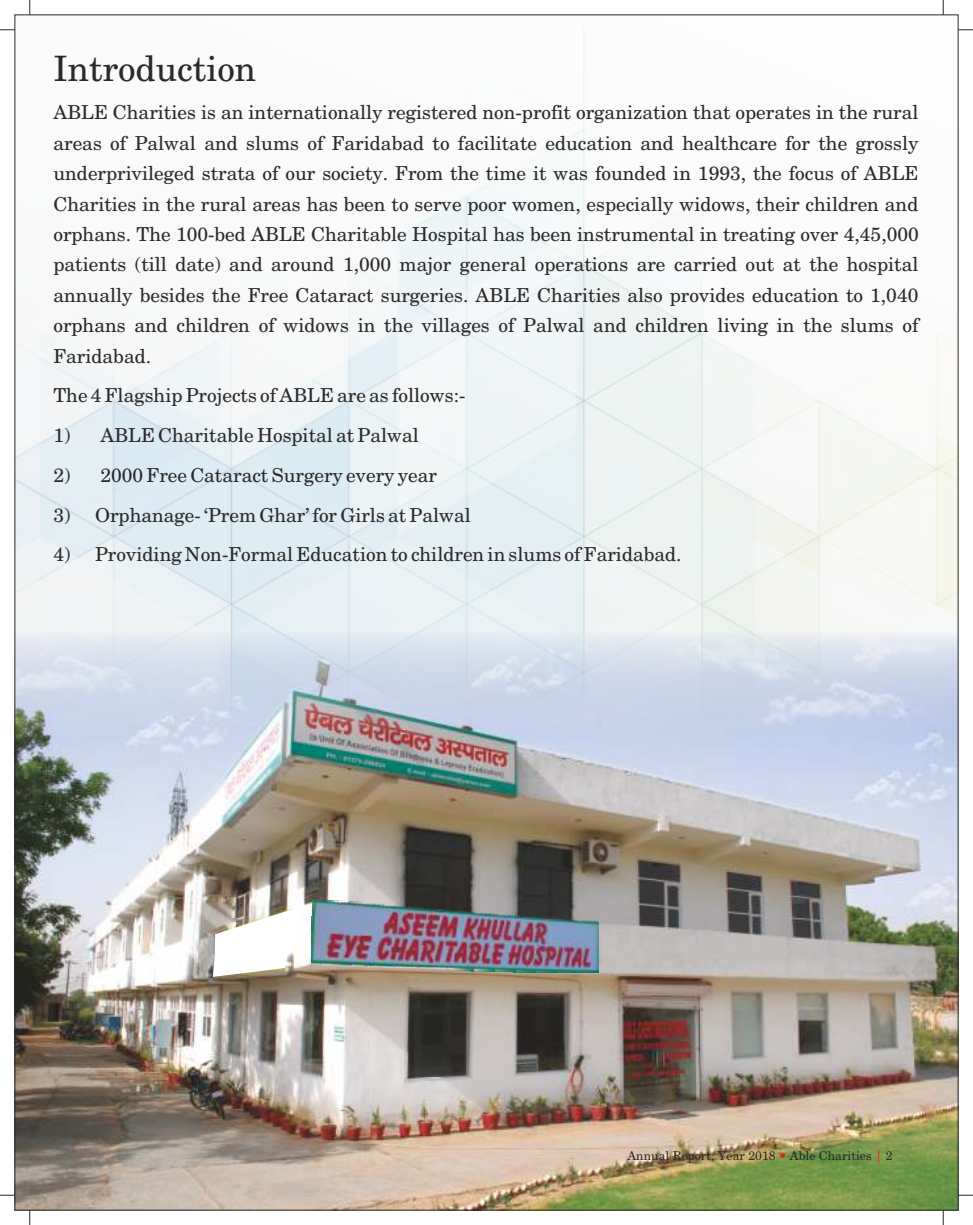
<style>
.page{position:relative;width:973px;height:1225px;background:#fff}
.page>*{position:absolute;margin:0;border:0;box-sizing:border-box;transform-origin:0 0}
.t1{font:35px "New Century Schlbk";color:#2b2929}
.t2{font:19.25px/30.4px "New Century Schlbk";color:#2b2929;text-align:justify}
.t3{font:12.25px "New Century Schlbk";color:#2b2929}
.s1{color:#e31f24}
</style>
<div class="page">
<img style="left:16px;top:28px;width:941px;height:551px">
<img style="left:16px;top:579px;width:941px;height:630px">
<svg style="left:213px;top:906px;width:89px;height:71px"></svg>
<img style="left:311px;top:901px;width:288px;height:72px">
<svg style="left:958px;top:29px;width:15px;height:1px"></svg>
<svg style="left:943px;top:0;width:1px;height:15px"></svg>
<svg style="left:29px;top:0;width:1px;height:15px"></svg>
<svg style="left:0;top:29px;width:15px;height:1px"></svg>
<svg style="left:0;top:1195px;width:15px;height:1px"></svg>
<svg style="left:958px;top:1195px;width:15px;height:1px"></svg>
<svg style="left:29px;top:1210px;width:1px;height:15px"></svg>
<svg style="left:943px;top:1210px;width:1px;height:15px"></svg>
<h1 class="t1" style="left:53px;top:55px;width:204px">Introduction</h1>
<p class="t2" style="left:53px;top:99px;width:867px">ABLE Charities is an internationally registered non-profit organization that operates in the rural areas of Palwal and slums of Faridabad to facilitate education and healthcare for the grossly underprivileged strata of our society. From the time it was founded in 1993, the focus of ABLE Charities in the rural areas has been to serve poor women, especially widows, their children and orphans. The 100-bed ABLE Charitable Hospital has been instrumental in treating over 4,45,000 patients (till date) and around 1,000 major general operations are carried out at the hospital annually besides the Free Cataract surgeries. ABLE Charities also provides education to 1,040 orphans and children of widows in the villages of Palwal and children living in the slums of Faridabad.</p>
<p class="t2" style="left:53px;top:382px;width:414px">The 4 Flagship Projects of ABLE are as follows:-</p>
<p class="t2" style="left:53px;top:422px;width:367px">1) ABLE Charitable Hospital at Palwal</p>
<p class="t2" style="left:53px;top:461px;width:385px">2) 2000 Free Cataract Surgery every year</p>
<p class="t2" style="left:53px;top:501px;width:419px">3) Orphanage- ‘Prem Ghar’ for Girls at Palwal</p>
<p class="t2" style="left:53px;top:541px;width:630px">4) Providing Non-Formal Education to children in slums of Faridabad.</p>
<p class="t3" style="left:627px;top:1151px;width:267px">Annual Report, Year 2018 <span class="s1">•</span> Able Charities <span class="s1">|</span> 2</p>
</div>
